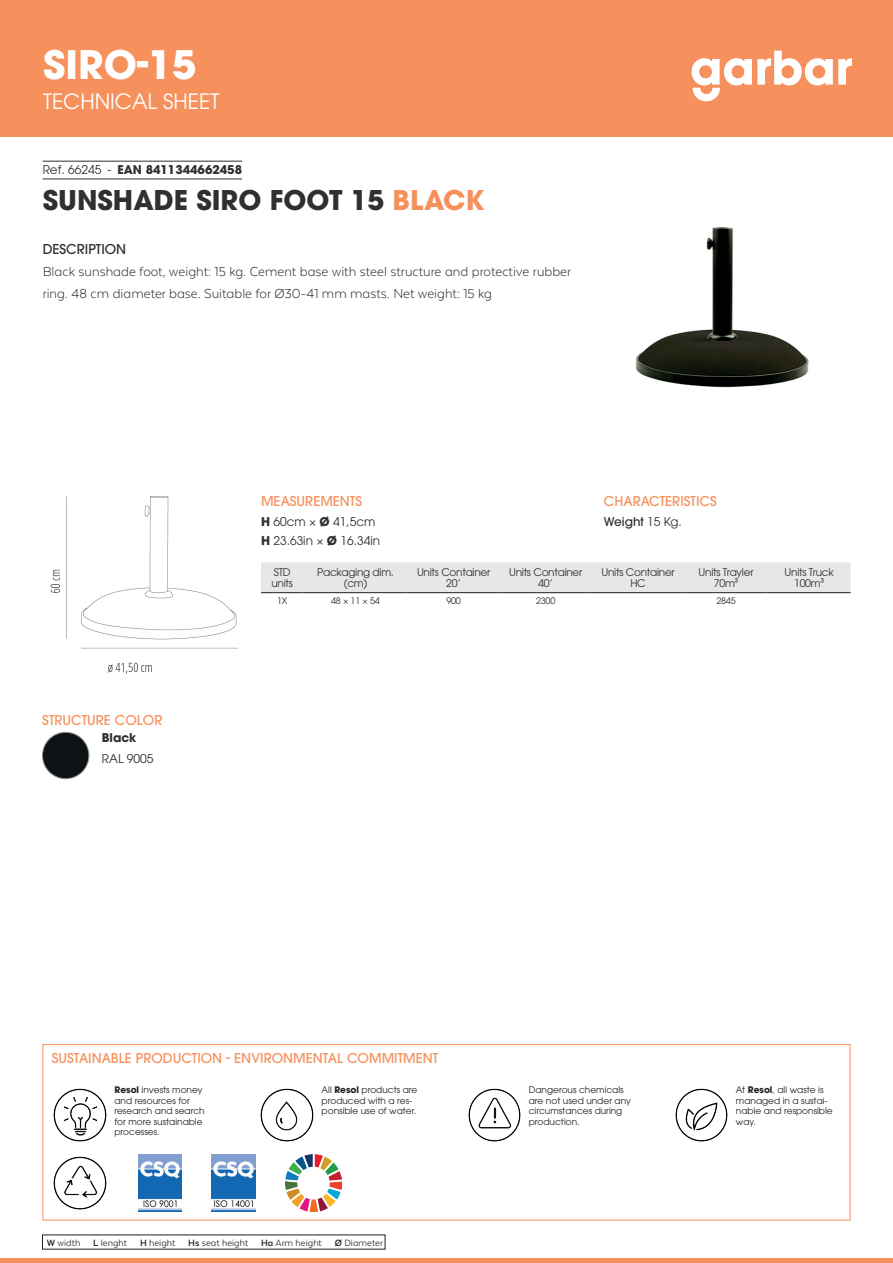
<style>
.page{position:relative;width:893px;height:1263px;background:#fff}
.page>*{position:absolute;margin:0;border:0;box-sizing:border-box;transform-origin:0 0}
.t1{font:700 39px "ITC Avant Garde Pro";color:#fff}
.t2{font:700 27px "ITC Avant Garde Pro";color:#312f30}
.t3{font:21px "ITC Avant Garde Pro";color:#fff}
.t4{font:300 15px/21.6px "Texta Alt";color:#231f20}
.t5{font:500 13.5px "ITC Avant Garde Pro";color:#f6915d}
.t6{font:500 13.5px "ITC Avant Garde Pro";color:#312f30}
.t7{font:12px/19.5px "ITC Avant Garde Pro";color:#312f30}
.t8{font:700 12px "ITC Avant Garde Pro";color:#312f30}
.t9{font:500 12px "ITC Avant Garde Pro";color:#312f30}
.t10{font:10.5px/10.5px "ITC Avant Garde Pro";letter-spacing:-.025em;color:#312f30;text-align:center}
.t11{font:10.5px "Texta Alt";color:#231f20}
.t12{font:9px/10.5px "ITC Avant Garde Pro";color:#231f20}
.t13{font:9px "ITC Avant Garde Pro";letter-spacing:-.02em;color:#312f30}
.s1{font-weight:400}
.s2{color:#f6915d}
.s3{font-weight:700}
</style>
<div class="page">
<div style="left:0;top:0;width:893px;height:137px;background:#f6915d"></div>
<hr style="left:0;top:1259px;width:893px;height:4px;background:#f6915d">
<svg style="left:692px;top:51px;width:160px;height:50px"></svg>
<hr style="left:43px;top:161px;width:199px;height:1px;background:#312f30">
<hr style="left:43px;top:179px;width:199px;height:1px;background:#312f30">
<img style="left:636px;top:227px;width:173px;height:161px">
<img style="left:42px;top:732px;width:47px;height:47px;border-radius:23px">
<div style="left:42px;top:732px;width:47px;height:47px;border:1px solid #89948d;border-radius:50%"></div>
<img style="left:50px;top:496px;width:188px;height:178px">
<div style="left:261px;top:562px;width:590px;height:30px;background:#e6e7e9"></div>
<hr style="left:261px;top:592px;width:42px;height:1px;background:#231f20">
<hr style="left:303px;top:592px;width:105px;height:1px;background:#231f20">
<hr style="left:408px;top:592px;width:92px;height:1px;background:#231f20">
<hr style="left:500px;top:592px;width:92px;height:1px;background:#231f20">
<hr style="left:592px;top:592px;width:92px;height:1px;background:#231f20">
<hr style="left:684px;top:592px;width:84px;height:1px;background:#231f20">
<hr style="left:768px;top:592px;width:83px;height:1px;background:#231f20">
<img style="left:53px;top:1088px;width:54px;height:54px">
<img style="left:260px;top:1088px;width:54px;height:54px">
<img style="left:468px;top:1088px;width:53px;height:54px">
<img style="left:675px;top:1088px;width:53px;height:54px">
<img style="left:53px;top:1156px;width:54px;height:54px">
<img style="left:138px;top:1155px;width:44px;height:56px">
<img style="left:212px;top:1155px;width:43px;height:56px">
<img style="left:285px;top:1155px;width:57px;height:56px">
<div style="left:43px;top:1044px;width:807px;height:176px;border:1px solid #f6915d"></div>
<h1 class="t1" style="left:43px;top:39px;width:155px">SIRO-15</h1>
<h3 class="t3" style="left:43px;top:88px;width:178px">TECHNICAL SHEET</h3>
<h3 class="t8" style="left:43px;top:162px;width:201px"><span class="s1">Ref. 66245 -</span> EAN 8411344662458</h3>
<h2 class="t2" style="left:43px;top:182px;width:443px">SUNSHADE SIRO FOOT 15 <span class="s2">BLACK</span></h2>
<h3 class="t6" style="left:43px;top:240px;width:85px">DESCRIPTION</h3>
<h3 class="t4" style="left:43px;top:261px;width:530px">Black sunshade foot, weight: 15 kg. Cement base with steel structure and protective rubber ring. 48 cm diameter base. Suitable for Ø30-41 mm masts. Net weight: 15 kg</h3>
<h3 class="t5" style="left:42px;top:712px;width:122px">STRUCTURE COLOR</h3>
<h3 class="t8" style="left:102px;top:729px;width:36px">Black</h3>
<h3 class="t7" style="left:102px;top:748px;width:53px">RAL 9005</h3>
<h3 class="t5" style="left:261px;top:493px;width:103px">MEASUREMENTS</h3>
<h3 class="t7" style="left:261px;top:512px;width:121px"><span class="s3">H</span> 60cm × <span class="s3">Ø</span> 41,5cm<br><span class="s3">H</span> 23.63in × <span class="s3">Ø</span> 16.34in</h3>
<p class="t10" style="left:271px;top:567px;width:23px;text-align:left">STD units</p>
<p class="t10" style="left:317px;top:567px;width:78px">Packaging dim. (cm)</p>
<p class="t10" style="left:417px;top:567px;width:75px">Units Container<br>20’</p>
<p class="t10" style="left:509px;top:567px;width:75px">Units Container<br>40’</p>
<p class="t10" style="left:601px;top:567px;width:75px">Units Container<br>HC</p>
<p class="t10" style="left:699px;top:567px;width:56px">Units Trayler<br>70m³</p>
<p class="t10" style="left:785px;top:567px;width:51px">Units Truck<br>100m³</p>
<p class="t13" style="left:277px;top:595px;width:12px">1X</p>
<p class="t13" style="left:331px;top:595px;width:50px">48 × 11 × 54</p>
<p class="t13" style="left:446px;top:595px;width:16px">900</p>
<p class="t13" style="left:536px;top:595px;width:21px">2300</p>
<p class="t13" style="left:716px;top:595px;width:21px">2845</p>
<h3 class="t5" style="left:604px;top:493px;width:114px">CHARACTERISTICS</h3>
<h3 class="t9" style="left:604px;top:514px;width:79px">Weight <span class="s1">15 Kg.</span></h3>
<h3 class="t5" style="left:52px;top:1050px;width:388px">SUSTAINABLE PRODUCTION - ENVIRONMENTAL COMMITMENT</h3>
<p class="t12" style="left:114px;top:1085px;width:92px"><span class="s3">Resol</span> invests money and resources for research and search for more sustainable processes.</p>
<p class="t12" style="left:322px;top:1085px;width:97px">All <span class="s3">Resol</span> products are produced with a res&shy;ponsible use of water.</p>
<p class="t12" style="left:529px;top:1085px;width:104px">Dangerous chemicals are not used under any circumstances during production.</p>
<p class="t12" style="left:736px;top:1085px;width:98px">At <span class="s3">Resol</span>, all waste is managed in a sustai&shy;nable and responsible way.</p>
<p class="t11" style="left:47px;top:1237px;width:338px"><span class="s3">W</span> width <span class="s3">L</span> lenght <span class="s3">H</span> height <span class="s3">Hs</span> seat height <span class="s3">Ha</span> Arm height <span class="s3">Ø</span> Diameter</p>
</div>
